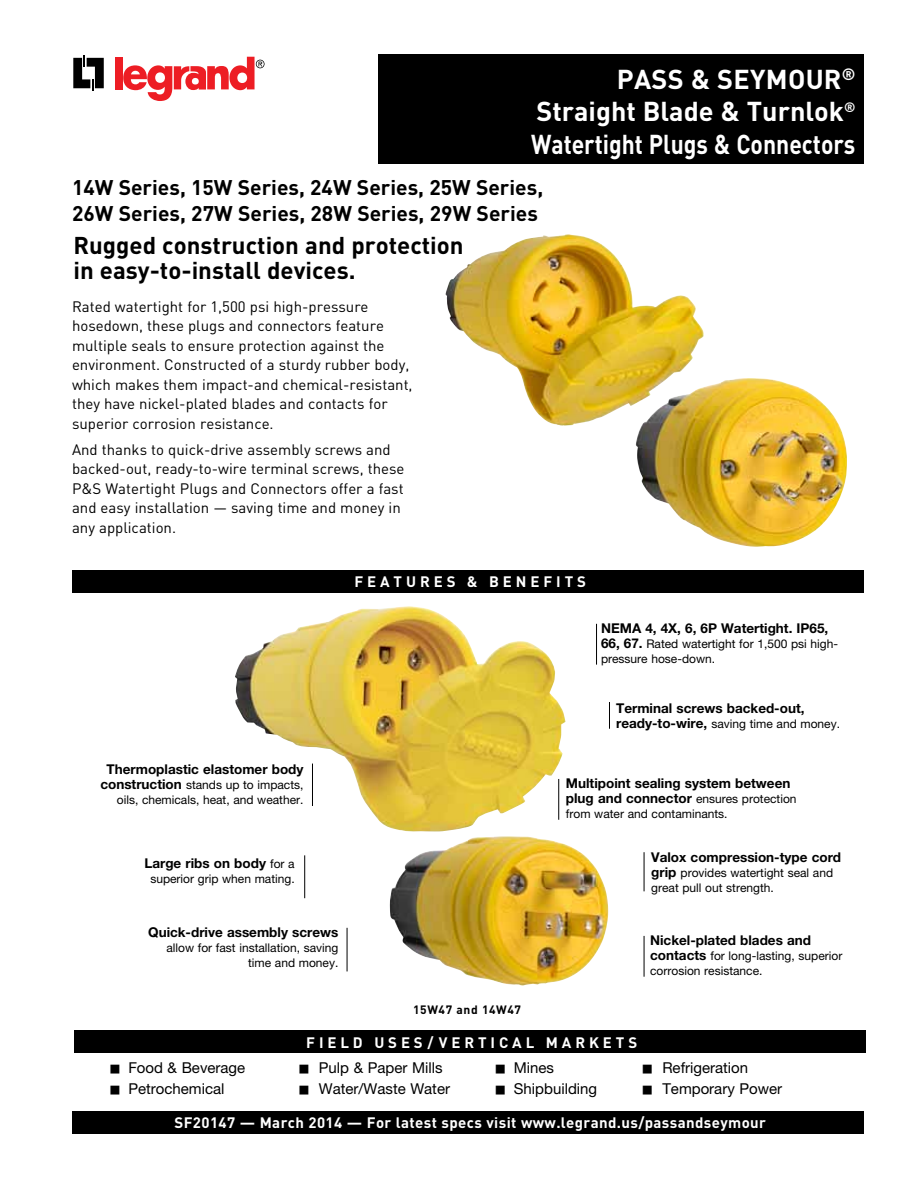
<style>
.page{position:relative;width:918px;height:1188px;background:#fff}
.page>*{position:absolute;margin:0;border:0;box-sizing:border-box;transform-origin:0 0}
.t1{font:700 27px/32.4px "DIN Pro";color:#fff;text-align:justify}
.t2{font:700 24px/25.5px "DIN Pro";color:#000}
.t3{font:700 21px/25.2px "DIN Pro";color:#000}
.t4{font:15px/19.5px "DIN Pro";color:#000}
.t5{font:15px "Helvetica Neue";color:#000}
.t6{font:700 15px "DIN Pro";letter-spacing:.025em;color:#fff}
.t7{font:700 15px "DIN Pro";letter-spacing:.26em;color:#fff}
.t8{font:700 13.5px "Helvetica Neue";color:#000}
.t9{font:12px/15px "Helvetica Neue";color:#000}
.t10{font:700 12px "DIN Pro";letter-spacing:.05em;color:#000}
.s1{font-weight:700;font-size:13.5px}
.s2{font-weight:400;font-size:12px}
</style>
<div class="page">
<img style="left:390px;top:836px;width:218px;height:150px">
<img style="left:235px;top:606px;width:331px;height:225px">
<hr style="left:596px;top:624px;width:1px;height:41px;background:#000">
<div style="left:72px;top:570px;width:792px;height:23px;background:#000"></div>
<div style="left:72px;top:1111px;width:792px;height:23px;background:#000"></div>
<div style="left:378px;top:54px;width:486px;height:110px;background:#000"></div>
<div style="left:74px;top:1030px;width:791px;height:23px;background:#000"></div>
<hr style="left:312px;top:764px;width:1px;height:42px;background:#000">
<hr style="left:304px;top:855px;width:1px;height:43px;background:#000">
<div style="left:115px;top:57px;width:7px;height:32px;background:#ed1d24"></div>
<svg style="left:123px;top:57px;width:142px;height:44px"></svg>
<svg style="left:73px;top:55px;width:31px;height:36px"></svg>
<svg style="left:609px;top:702px;width:1px;height:27px"></svg>
<hr style="left:558px;top:779px;width:1px;height:41px;background:#000">
<hr style="left:644px;top:852px;width:1px;height:39px;background:#000">
<hr style="left:644px;top:936px;width:1px;height:41px;background:#000">
<hr style="left:347px;top:928px;width:1px;height:43px;background:#000">
<img style="left:636px;top:378px;width:211px;height:169px">
<img style="left:445px;top:234px;width:259px;height:192px">
<h1 class="t1" style="left:531px;top:62px;width:326px;text-indent:86px">Pass &amp; Seymour<sup>® </sup>Straight Blade &amp; Turnlok<sup>® </sup>Watertight Plugs &amp; Connectors</h1>
<h3 class="t3" style="left:72px;top:174px;width:473px">14W Series, 15W Series, 24W Series, 25W Series,<br>26W Series, 27W Series, 28W Series, 29W Series</h3>
<h2 class="t2" style="left:73px;top:231px;width:392px">Rugged construction and protection in easy-to-install devices.</h2>
<p class="t4" style="left:72px;top:296px;width:342px">Rated watertight for 1,500 psi high-pressure hosedown, these plugs and connectors feature multiple seals to ensure protection against the environment. Constructed of a sturdy rubber body, which makes them impact-and chemical-resistant, they have nickel-plated blades and contacts for superior corrosion resistance.</p>
<p class="t4" style="left:72px;top:439px;width:334px">And thanks to quick-drive assembly screws and backed-out, ready-to-wire terminal screws, these P&amp;S Watertight Plugs and Connectors offer a fast and easy installation — saving time and money in any application.</p>
<p class="t8" style="left:107px;top:761px;width:198px">Thermoplastic elastomer body</p>
<p class="t9" style="left:100px;top:777px;width:205px;text-align:right"><span class="s1">construction</span> stands up to impacts, oils, chemicals, heat, and weather.</p>
<p class="t8" style="left:144px;top:855px;width:152px">Large ribs on body <span class="s2">for a</span></p>
<p class="t9" style="left:150px;top:871px;width:146px">superior grip when mating.</p>
<p class="t8" style="left:148px;top:924px;width:192px">Quick-drive assembly screws</p>
<p class="t9" style="left:166px;top:940px;width:173px;text-align:right">allow for fast installation, saving time and money.</p>
<p class="t7" style="left:354px;top:571px;width:232px">Features &amp; Benef its</p>
<p class="t8" style="left:601px;top:619px;width:229px">NEMA 4, 4X, 6, 6P Watertight. IP65,</p>
<p class="t9" style="left:601px;top:636px;width:239px"><span class="s1">66, 67.</span> Rated watertight for 1,500 psi high&shy;pressure hose-down.</p>
<p class="t8" style="left:616px;top:699px;width:190px">Terminal screws backed-out,</p>
<p class="t9" style="left:616px;top:716px;width:225px"><span class="s1">ready-to-wire,</span> saving time and money.</p>
<p class="t8" style="left:566px;top:775px;width:226px">Multipoint sealing system between</p>
<p class="t9" style="left:566px;top:791px;width:232px"><span class="s1">plug and connector</span> ensures protection from water and contaminants.</p>
<p class="t8" style="left:651px;top:848px;width:191px">Valox compression-type cord</p>
<p class="t9" style="left:651px;top:865px;width:183px"><span class="s1">grip</span> provides watertight seal and great pull out strength.</p>
<p class="t10" style="left:413px;top:1001px;width:109px">15W47 and 14W47</p>
<p class="t8" style="left:650px;top:932px;width:162px">Nickel-plated blades and</p>
<p class="t9" style="left:650px;top:948px;width:194px"><span class="s1">contacts</span> for long-lasting, superior corrosion resistance.</p>
<p class="t7" style="left:306px;top:1032px;width:331px">Field Us es /Vertic al Markets</p>
<p class="t5" style="left:110px;top:1059px;width:136px">■ Food &amp; Beverage</p>
<p class="t5" style="left:299px;top:1059px;width:145px">■ Pulp &amp; Paper Mills</p>
<p class="t5" style="left:496px;top:1059px;width:60px">■ Mines</p>
<p class="t5" style="left:643px;top:1059px;width:107px">■ Refrigeration</p>
<p class="t5" style="left:110px;top:1080px;width:116px">■ Petrochemical</p>
<p class="t5" style="left:299px;top:1080px;width:152px">■ Water/Waste Water</p>
<p class="t5" style="left:496px;top:1080px;width:103px">■ Shipbuilding</p>
<p class="t5" style="left:643px;top:1080px;width:141px">■ Temporary Power</p>
<p class="t6" style="left:175px;top:1113px;width:593px">SF20147 — March 2014 — For latest specs visit www.legrand.us/passandseymour</p>
</div>
